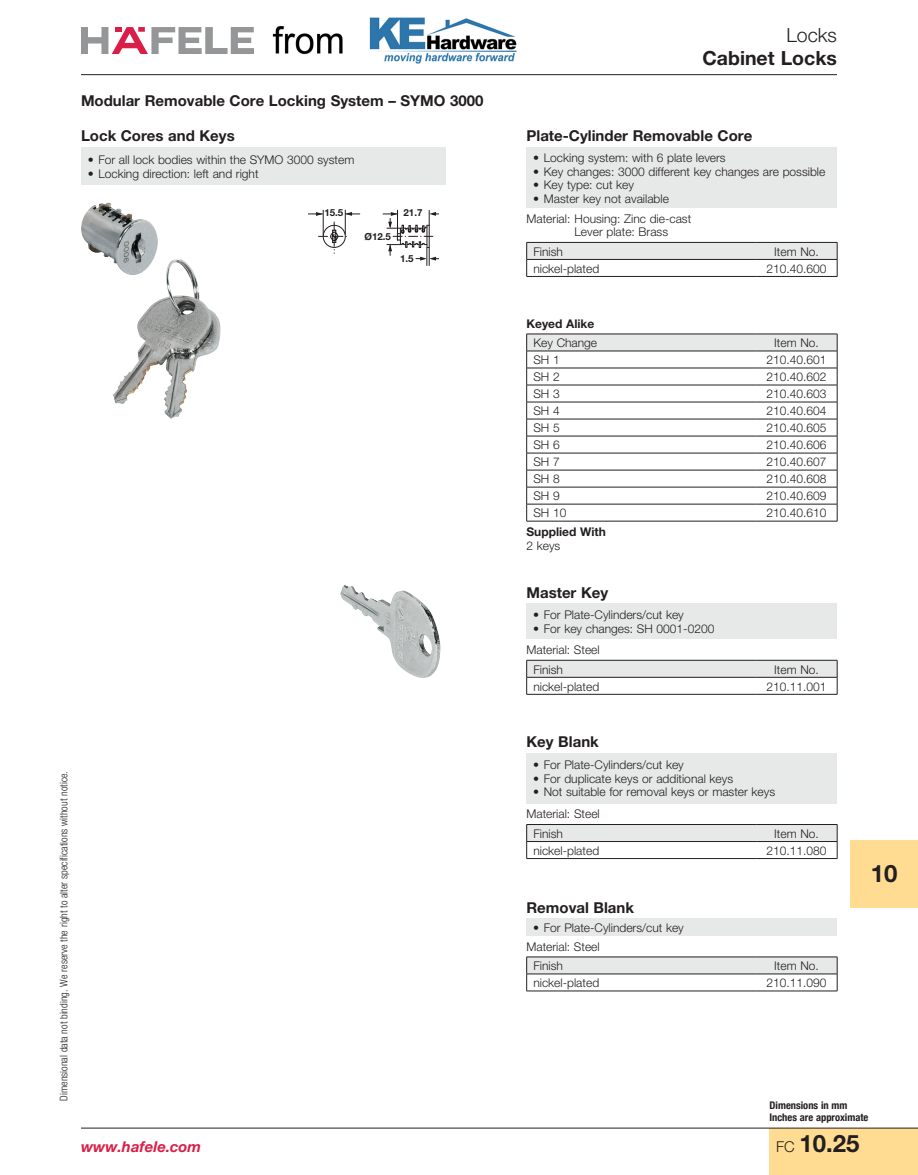
<style>
.page{position:relative;width:918px;height:1175px;background:#fff}
.page>*{position:absolute;margin:0;border:0;box-sizing:border-box;transform-origin:0 0}
.t1{font:700 24px "Helvetica Neue";color:#231f20}
.t2{font:700 19.5px "Helvetica Neue";color:#231f20}
.t3{font:300 19.5px "Helvetica Neue";color:#231f20}
.t4{font:700 15px "Helvetica Neue";color:#231f20}
.t5{font:italic 700 15px "Helvetica Neue";color:#da1e48}
.t6{font:300 12px/20.1px "Helvetica Neue";color:#231f20}
.t7{font:700 12px "Helvetica Neue";color:#231f20}
.t8{font:300 condensed 10.5px "Helvetica Neue";color:#231f20}
.t9{font:700 condensed 10.5px/12px "Helvetica Neue";color:#231f20}
.t10{font:700 9.75px "Helvetica Neue";color:#231f20}
.s1{font-weight:300;font-size:15px}
</style>
<div class="page">
<div style="left:770px;top:1127px;width:148px;height:47px;background:#ffdc91"></div>
<svg style="left:81px;top:27px;width:173px;height:27px"></svg>
<hr style="left:81px;top:74px;width:756px;height:1px;background:#231f20">
<hr style="left:81px;top:1127px;width:837px;height:1px;background:#231f20">
<div style="left:850px;top:840px;width:68px;height:68px;background:#ffdc91"></div>
<svg style="left:308px;top:210px;width:52px;height:43px"></svg>
<svg style="left:383px;top:210px;width:56px;height:55px"></svg>
<img style="left:81px;top:202px;width:99px;height:138px">
<div style="left:81px;top:147px;width:365px;height:38px;background:#e7e8e8"></div>
<div style="left:526px;top:147px;width:311px;height:61px;background:#e7e8e8"></div>
<svg style="left:526px;top:242px;width:312px;height:34px"></svg>
<hr style="left:526px;top:276px;width:230px;height:1px;background:#231f20">
<hr style="left:756px;top:276px;width:81px;height:1px;background:#231f20">
<div style="left:526px;top:604px;width:311px;height:35px;background:#e7e8e8"></div>
<svg style="left:526px;top:660px;width:312px;height:34px"></svg>
<hr style="left:526px;top:694px;width:230px;height:1px;background:#231f20">
<hr style="left:756px;top:694px;width:81px;height:1px;background:#231f20">
<div style="left:526px;top:753px;width:311px;height:50px;background:#e7e8e8"></div>
<svg style="left:526px;top:824px;width:312px;height:34px"></svg>
<hr style="left:526px;top:858px;width:230px;height:1px;background:#231f20">
<hr style="left:756px;top:858px;width:81px;height:1px;background:#231f20">
<div style="left:526px;top:918px;width:311px;height:17px;background:#e7e8e8"></div>
<hr style="left:526px;top:956px;width:230px;height:1px;background:#231f20">
<hr style="left:756px;top:956px;width:81px;height:1px;background:#231f20">
<svg style="left:526px;top:957px;width:312px;height:33px"></svg>
<hr style="left:526px;top:990px;width:230px;height:1px;background:#231f20">
<hr style="left:756px;top:990px;width:81px;height:1px;background:#231f20">
<svg style="left:526px;top:334px;width:312px;height:187px"></svg>
<hr style="left:526px;top:521px;width:230px;height:1px;background:#231f20">
<hr style="left:756px;top:521px;width:81px;height:1px;background:#231f20">
<img style="left:340px;top:585px;width:101px;height:93px">
<img style="left:272px;top:17px;width:245px;height:46px">
<p class="t4" style="left:81px;top:92px;width:404px">Modular Removable Core Locking System – SYMO 3000</p>
<p class="t4" style="left:81px;top:127px;width:155px">Lock Cores and Keys</p>
<p class="t6" style="left:88px;top:150px;width:268px">• For all lock bodies within the SYMO 3000 system</p>
<p class="t6" style="left:88px;top:163px;width:172px">• Locking direction: left and right</p>
<p class="t10" style="left:324px;top:206px;width:20px">15.5</p>
<p class="t10" style="left:404px;top:207px;width:20px">21.7</p>
<p class="t10" style="left:365px;top:230px;width:28px">Ø12.5</p>
<p class="t10" style="left:400px;top:252px;width:15px">1.5</p>
<p class="t8" style="left:58px;top:1100px;width:331px;rotate:-90deg">Dimensional data not binding. We reserve the right to alter specifications without notice.</p>
<p class="t5" style="left:81px;top:1137px;width:122px">www.hafele.com</p>
<h2 class="t3" style="left:786px;top:24px;width:52px">Locks</h2>
<h2 class="t2" style="left:702px;top:46px;width:136px">Cabinet Locks</h2>
<p class="t4" style="left:526px;top:127px;width:227px">Plate-Cylinder Removable Core</p>
<p class="t6" style="left:533px;top:147px;width:194px">• Locking system: with 6 plate levers</p>
<p class="t6" style="left:533px;top:161px;width:294px">• Key changes: 3000 different key changes are possible</p>
<p class="t6" style="left:533px;top:174px;width:102px">• Key type: cut key</p>
<p class="t6" style="left:527px;top:188px;width:166px;text-indent:7px">• Master key not available<br>Material: Housing: Zinc die-cast</p>
<p class="t6" style="left:575px;top:222px;width:95px">Lever plate: Brass</p>
<p class="t6" style="left:533px;top:241px;width:31px">Finish</p>
<p class="t6" style="left:774px;top:241px;width:44px">Item No.</p>
<p class="t6" style="left:533px;top:258px;width:67px">nickel-plated</p>
<p class="t6" style="left:767px;top:258px;width:62px">210.40.600</p>
<p class="t7" style="left:527px;top:316px;width:69px">Keyed Alike</p>
<p class="t6" style="left:533px;top:332px;width:65px">Key Change</p>
<p class="t6" style="left:774px;top:332px;width:44px">Item No.</p>
<p class="t6" style="left:533px;top:349px;width:28px">SH 1</p>
<p class="t6" style="left:767px;top:349px;width:62px">210.40.601</p>
<p class="t6" style="left:533px;top:366px;width:28px">SH 2</p>
<p class="t6" style="left:767px;top:366px;width:62px">210.40.602</p>
<p class="t6" style="left:533px;top:383px;width:28px">SH 3</p>
<p class="t6" style="left:767px;top:383px;width:62px">210.40.603</p>
<p class="t6" style="left:533px;top:400px;width:28px">SH 4</p>
<p class="t6" style="left:767px;top:400px;width:62px">210.40.604</p>
<p class="t6" style="left:533px;top:418px;width:28px">SH 5</p>
<p class="t6" style="left:767px;top:418px;width:62px">210.40.605</p>
<p class="t6" style="left:533px;top:435px;width:28px">SH 6</p>
<p class="t6" style="left:767px;top:435px;width:62px">210.40.606</p>
<p class="t6" style="left:533px;top:452px;width:28px">SH 7</p>
<p class="t6" style="left:767px;top:452px;width:62px">210.40.607</p>
<p class="t6" style="left:533px;top:469px;width:28px">SH 8</p>
<p class="t6" style="left:767px;top:469px;width:62px">210.40.608</p>
<p class="t6" style="left:533px;top:486px;width:28px">SH 9</p>
<p class="t6" style="left:767px;top:486px;width:62px">210.40.609</p>
<p class="t6" style="left:533px;top:503px;width:35px">SH 10</p>
<p class="t6" style="left:767px;top:503px;width:62px">210.40.610</p>
<p class="t7" style="left:527px;top:524px;width:81px">Supplied With</p>
<p class="t6" style="left:527px;top:535px;width:35px">2 keys</p>
<p class="t4" style="left:526px;top:583px;width:83px">Master Key</p>
<p class="t6" style="left:533px;top:605px;width:152px">• For Plate-Cylinders/cut key</p>
<p class="t6" style="left:527px;top:618px;width:189px;line-height:21.1px;text-indent:7px">• For key changes: SH 0001-0200<br>Material: Steel</p>
<p class="t6" style="left:533px;top:659px;width:31px">Finish</p>
<p class="t6" style="left:774px;top:659px;width:44px">Item No.</p>
<p class="t6" style="left:533px;top:676px;width:67px">nickel-plated</p>
<p class="t6" style="left:767px;top:676px;width:62px">210. 11.001</p>
<p class="t4" style="left:526px;top:732px;width:74px">Key Blank</p>
<p class="t6" style="left:533px;top:754px;width:152px">• For Plate-Cylinders/cut key</p>
<p class="t6" style="left:533px;top:768px;width:201px">• For duplicate keys or additional keys</p>
<p class="t6" style="left:527px;top:781px;width:250px;line-height:21.9px;text-indent:7px">• Not suitable for removal keys or master keys<br>Material: Steel</p>
<p class="t6" style="left:533px;top:823px;width:31px">Finish</p>
<p class="t6" style="left:774px;top:823px;width:44px">Item No.</p>
<p class="t6" style="left:533px;top:840px;width:67px">nickel-plated</p>
<p class="t6" style="left:767px;top:840px;width:62px">210. 11.080</p>
<p class="t4" style="left:526px;top:898px;width:109px">Removal Blank</p>
<p class="t6" style="left:533px;top:917px;width:152px">• For Plate-Cylinders/cut key</p>
<p class="t6" style="left:527px;top:936px;width:75px">Material: Steel</p>
<p class="t6" style="left:533px;top:955px;width:31px">Finish</p>
<p class="t6" style="left:774px;top:955px;width:44px">Item No.</p>
<p class="t6" style="left:533px;top:972px;width:67px">nickel-plated</p>
<p class="t6" style="left:767px;top:972px;width:62px">210. 11.090</p>
<h1 class="t1" style="left:871px;top:858px;width:28px">10</h1>
<p class="t9" style="left:770px;top:1098px;width:100px">Dimensions in mm<br>Inches are approximate</p>
<h1 class="t1" style="left:776px;top:1128px;width:85px"><span class="s1">FC</span> 10.25</h1>
</div>
